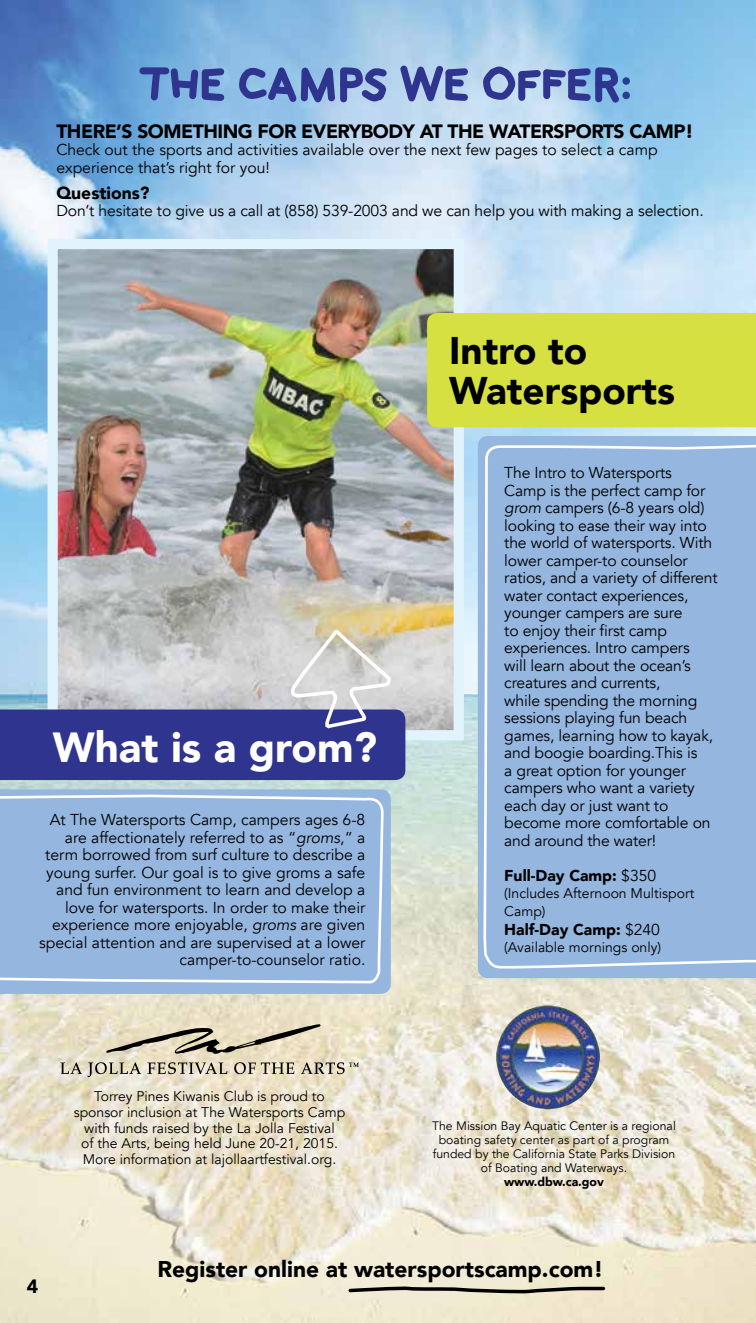
<style>
.page{position:relative;width:756px;height:1323px;background:#fff}
.page>*{position:absolute;margin:0;border:0;box-sizing:border-box;transform-origin:0 0}
.t1{font:900 42px "Avenir";color:#fff}
.t2{font:900 38.5px/40.2px "Avenir";color:#000}
.t3{font:900 22.75px "Avenir";color:#000}
.t4{font:900 19.25px "Avenir";letter-spacing:-.025em;color:#000}
.t5{font:900 17.5px "Avenir";color:#000}
.t6{font:15.75px/17.5px "Avenir";letter-spacing:-.01em;color:#000}
.t7{font:900 15.75px "Avenir";color:#000}
.t8{font:14px/15.8px "Avenir";color:#000}
.t9{font:12.25px/14px "Avenir";color:#000;text-align:center}
.t10{font:900 12.25px "Avenir";color:#000}
.s1{font-style:italic}
.s2{font-weight:400}
</style>
<div class="page">
<img style="left:0;top:0;width:756px;height:1323px">
<img style="left:59px;top:250px;width:394px;height:479px">
<div style="left:48px;top:239px;width:416px;height:501px;border:10px solid #e1f4fd"></div>
<div style="left:427px;top:313px;width:329px;height:114px;background:#d6e040"></div>
<div style="left:478px;top:436px;width:278px;height:542px;background:#95b6df"></div>
<svg style="left:0;top:789px;width:391px;height:205px;background:#97b7de"></svg>
<svg style="left:482px;top:442px;width:274px;height:646px;background:#a1bdde"></svg>
<div style="left:0;top:793px;width:385px;height:192px;background:#95b6df"></div>
<svg style="left:0;top:629px;width:405px;height:151px;background:#8288b3"></svg>
<svg style="left:347px;top:1285px;width:260px;height:9px;background:#949081"></svg>
<svg style="left:106px;top:1023px;width:215px;height:31px;background:#c0b7a0"></svg>
<svg style="left:60px;top:1062px;width:22px;height:12px"></svg>
<svg style="left:88px;top:1062px;width:53px;height:15px"></svg>
<svg style="left:147px;top:1062px;width:80px;height:12px"></svg>
<svg style="left:234px;top:1062px;width:60px;height:12px"></svg>
<svg style="left:301px;top:1062px;width:58px;height:12px"></svg>
<div style="left:143px;top:67px;width:23px;height:7px;background:#2f358f"></div>
<svg style="left:147px;top:41px;width:325px;height:82px;background:#86a9d6"></svg>
<svg style="left:478px;top:62px;width:147px;height:47px;background:#829ccd"></svg>
<div style="left:622px;top:77px;width:8px;height:8px;background:#25408f;border-radius:50%"></div>
<div style="left:622px;top:92px;width:8px;height:7px;background:#25408f;border-radius:50%"></div>
<img style="left:496px;top:1005px;width:104px;height:104px">
<p class="t4" style="left:56px;top:114px;width:639px">THERE’S SOMETHING FOR EVERYBODY AT THE WATERSPORTS CAMP!</p>
<p class="t6" style="left:56px;top:141px;width:603px">Check out the sports and activities available over the next few pages to select a camp experience that’s right for you!</p>
<p class="t5" style="left:56px;top:178px;width:95px">Questions?</p>
<p class="t6" style="left:56px;top:203px;width:649px">Don’t hesitate to give us a call at (858) 539-2003 and we can help you with making a selection.</p>
<h1 class="t1" style="left:53px;top:711px;width:326px">What is a grom?</h1>
<p class="t6" style="left:39px;top:811px;width:328px;text-align:right">At The Watersports Camp, campers ages 6-8 are affectionately referred to as “<span class="s1">groms</span>,” a term borrowed from surf culture to describe a young surfer. Our goal is to give groms a safe and fun environment to learn and develop a love for watersports. In order to make their experience more enjoyable, <span class="s1">groms</span> are given special attention and are supervised at a lower camper-to-counselor ratio.</p>
<p class="t8" style="left:74px;top:1089px;width:273px;text-align:center">Torrey Pines Kiwanis Club is proud to sponsor inclusion at The Watersports Camp with funds raised by the La Jolla Festival<br>of the Arts, being held June 20-21, 2015.<br>More information at lajollaartfestival.org.</p>
<h2 class="t2" style="left:449px;top:330px;width:227px">Intro to<br>Watersports</h2>
<p class="t6" style="left:504px;top:464px;width:215px">The Intro to Watersports<br>Camp is the perfect camp for <span class="s1">grom</span> campers (6-8 years old) looking to ease their way into the world of watersports. With lower camper-to counselor ratios, and a variety of different water contact experiences, younger campers are sure<br>to enjoy their first camp experiences. Intro campers<br>will learn about the ocean’s creatures and currents,<br>while spending the morning sessions playing fun beach games, learning how to kayak, and boogie boarding.This is<br>a great option for younger campers who want a variety each day or just want to become more comfortable on and around the water!</p>
<p class="t7" style="left:504px;top:862px;width:154px">Full-Day Camp: <span class="s2">$350</span></p>
<p class="t8" style="left:504px;top:885px;width:192px;line-height:17.5px">(Includes Afternoon Multisport<br>Camp)</p>
<p class="t7" style="left:504px;top:916px;width:157px">Half-Day Camp: <span class="s2">$240</span></p>
<p class="t8" style="left:504px;top:940px;width:158px">(Available mornings only)</p>
<p class="t9" style="left:432px;top:1119px;width:245px">The Mission Bay Aquatic Center is a regional boating safety center as part of a program funded by the California State Parks Division of Boating and Waterways.</p>
<p class="t10" style="left:504px;top:1171px;width:101px">www.dbw.ca.gov</p>
<p class="t4" style="left:27px;top:1270px;width:13px">4</p>
<h3 class="t3" style="left:157px;top:1250px;width:448px">Register online at watersportscamp.com!</h3>
</div>
